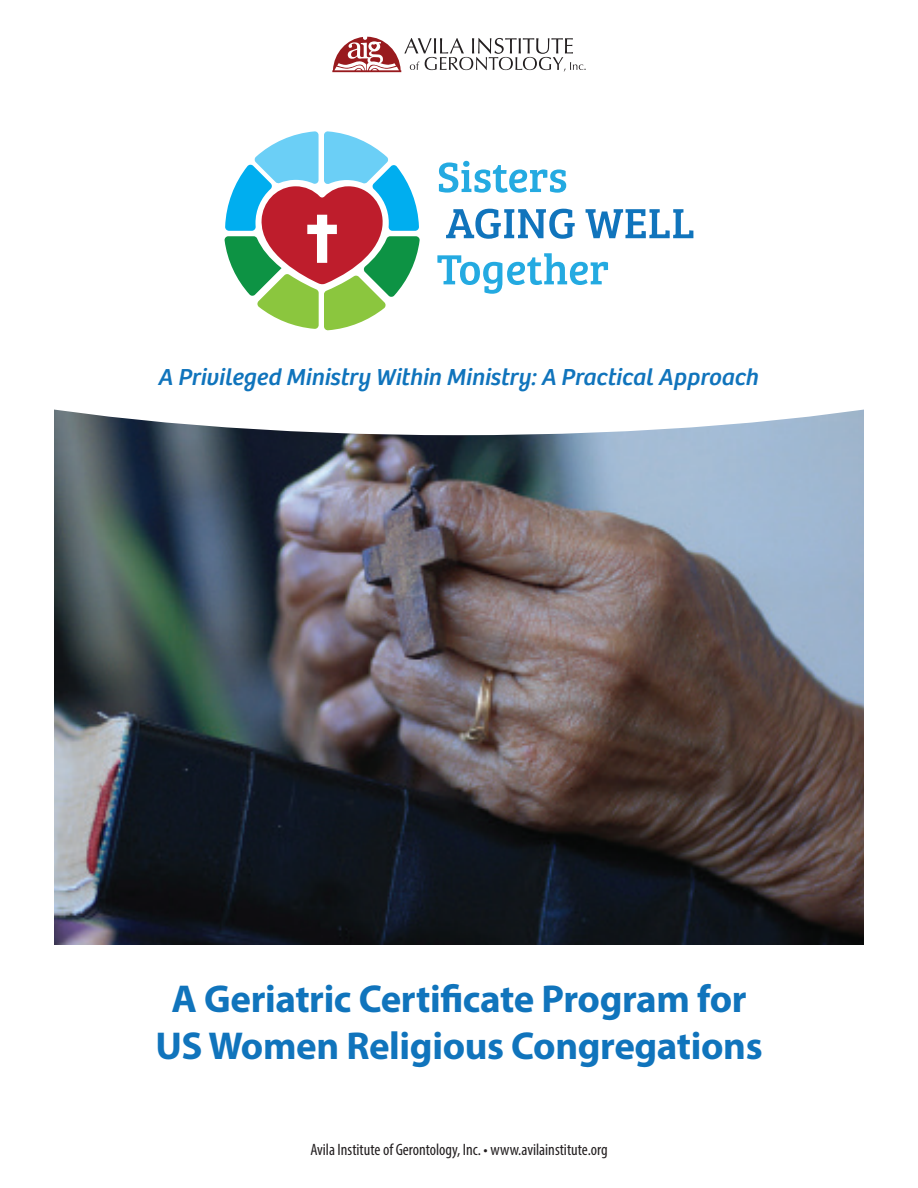
<style>
.page{position:relative;width:918px;height:1188px;background:#fff}
.page>*{position:absolute;margin:0;border:0;box-sizing:border-box;transform-origin:0 0}
.t1{font:700 39px/46.8px "Myriad Pro";letter-spacing:-.01em;color:#1074bc;text-align:center}
.t2{font:italic 24px "Bree";color:#1074bc}
.t3{font:condensed 16.5px "Myriad Pro";color:#231f20}
</style>
<div class="page">
<img style="left:54px;top:435px;width:810px;height:510px">
<svg style="left:54px;top:184px;width:810px;height:251px"></svg>
<svg style="left:439px;top:161px;width:127px;height:32px"></svg>
<svg style="left:446px;top:209px;width:129px;height:30px"></svg>
<svg style="left:586px;top:209px;width:107px;height:29px"></svg>
<svg style="left:437px;top:253px;width:171px;height:41px"></svg>
<svg style="left:224px;top:131px;width:196px;height:199px"></svg>
<svg style="left:332px;top:37px;width:254px;height:35px"></svg>
<p class="t2" style="left:159px;top:359px;width:602px">A Privileged Ministry Within Ministry: A Practical Approach</p>
<p class="t1" style="left:155px;top:974px;width:609px">A Geriatric Certificate Program for<br>US Women Religious Congregations</p>
<p class="t3" style="left:310px;top:1140px;width:299px">Avila Institute of Gerontology, Inc. • www.avilainstitute.org</p>
</div>
